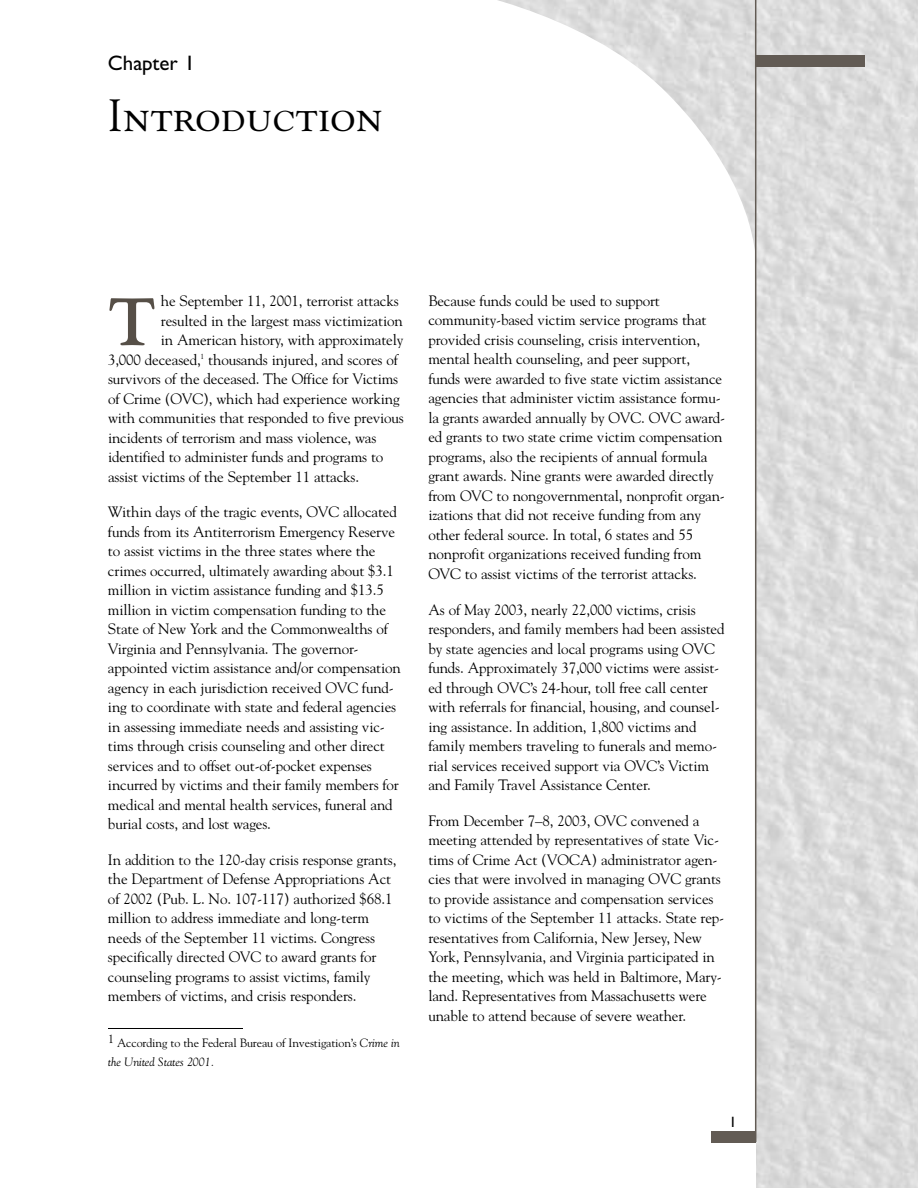
<style>
.page{position:relative;width:918px;height:1188px;background:#fff}
.page>*{position:absolute;margin:0;border:0;box-sizing:border-box;transform-origin:0 0}
.t1{font:66.45px "Goudy Bold Os F";color:#564f47}
.t2{font:45px "Goudy SC";color:#000}
.t3{font:21px "Gill Sans";color:#000}
.t4{font:15px/19.5px "Goudy";letter-spacing:-.01em;color:#000}
.t5{font:15px "Gill Sans";color:#000}
.t6{font:12px/19.5px "Goudy";letter-spacing:-.01em;color:#000}
.s1{font-style:italic}
</style>
<div class="page">
<img style="left:498px;top:0;width:420px;height:1188px">
<div style="left:756px;top:55px;width:109px;height:11px;background:#625b54"></div>
<hr style="left:108px;top:1028px;width:135px;height:1px;background:#000">
<hr style="left:755px;top:0;width:1px;height:1142px;background:#625b54">
<div style="left:711px;top:1131px;width:44px;height:11px;background:#625b54"></div>
<p class="t3" style="left:108px;top:56px;width:88px">Chapter 1</p>
<h1 class="t2" style="left:108px;top:97px;width:276px">Introduction</h1>
<p class="t1" style="left:108px;top:296px;width:50px">T</p>
<p class="t4" style="left:161px;top:292px;width:239px">he September 11, 2001, terrorist attacks</p>
<p class="t4" style="left:161px;top:312px;width:243px">resulted in the largest mass victimization</p>
<p class="t4" style="left:161px;top:331px;width:244px">in American history, with approximately</p>
<p class="t4" style="left:108px;top:351px;width:291px">3,000 deceased,<sup>1</sup> thousands injured, and scores of</p>
<p class="t4" style="left:108px;top:370px;width:292px">survivors of the deceased. The Office for Victims</p>
<p class="t4" style="left:108px;top:390px;width:293px">of Crime (OVC), which had experience working</p>
<p class="t4" style="left:108px;top:409px;width:297px">with communities that responded to five previous</p>
<p class="t4" style="left:108px;top:429px;width:270px">incidents of terrorism and mass violence, was</p>
<p class="t4" style="left:108px;top:448px;width:277px">identified to administer funds and programs to</p>
<p class="t4" style="left:108px;top:468px;width:253px">assist victims of the September 11 attacks.</p>
<p class="t4" style="left:108px;top:503px;width:294px">Within days of the tragic events, OVC allocated funds from its Antiterrorism Emergency Reserve to assist victims in the three states where the crimes occurred, ultimately awarding about $3.1 million in victim assistance funding and $13.5 million in victim compensation funding to the State of New York and the Commonwealths of Virginia and Pennsylvania. The governor&shy;appointed victim assistance and/or compensation agency in each jurisdiction received OVC fund&shy;ing to coordinate with state and federal agencies in assessing immediate needs and assisting vic&shy;tims through crisis counseling and other direct services and to offset out-of-pocket expenses incurred by victims and their family members for medical and mental health services, funeral and burial costs, and lost wages.</p>
<p class="t4" style="left:108px;top:851px;width:290px">In addition to the 120-day crisis response grants, the Department of Defense Appropriations Act of 2002 (Pub. L. No. 107-117) authorized $68.1 million to address immediate and long-term needs of the September 11 victims. Congress specifically directed OVC to award grants for counseling programs to assist victims, family members of victims, and crisis responders.</p>
<p class="t6" style="left:108px;top:1034px;width:293px">1 According to the Federal Bureau of Investigation’s <span class="s1">Crime in the United States 2001.</span></p>
<p class="t4" style="left:428px;top:292px;width:298px">Because funds could be used to support community-based victim service programs that provided crisis counseling, crisis intervention, mental health counseling, and peer support, funds were awarded to five state victim assistance agencies that administer victim assistance formu&shy;la grants awarded annually by OVC. OVC award&shy;ed grants to two state crime victim compensation programs, also the recipients of annual formula grant awards. Nine grants were awarded directly from OVC to nongovernmental, nonprofit organ&shy;izations that did not receive funding from any other federal source. In total, 6 states and 55 nonprofit organizations received funding from OVC to assist victims of the terrorist attacks.</p>
<p class="t4" style="left:428px;top:601px;width:298px">As of May 2003, nearly 22,000 victims, crisis responders, and family members had been assisted by state agencies and local programs using OVC funds. Approximately 37,000 victims were assist&shy;ed through OVC’s 24-hour, toll free call center with referrals for financial, housing, and counsel&shy;ing assistance. In addition, 1,800 victims and family members traveling to funerals and memo&shy;rial services received support via OVC’s Victim and Family Travel Assistance Center.</p>
<p class="t4" style="left:428px;top:812px;width:297px">From December 7–8, 2003, OVC convened a meeting attended by representatives of state Vic&shy;tims of Crime Act (VOCA) administrator agen&shy;cies that were involved in managing OVC grants to provide assistance and compensation services to victims of the September 11 attacks. State rep&shy;resentatives from California, New Jersey, New York, Pennsylvania, and Virginia participated in the meeting, which was held in Baltimore, Mary&shy;land. Representatives from Massachusetts were unable to attend because of severe weather.</p>
<p class="t5" style="left:729px;top:1117px;width:9px">1</p>
</div>
